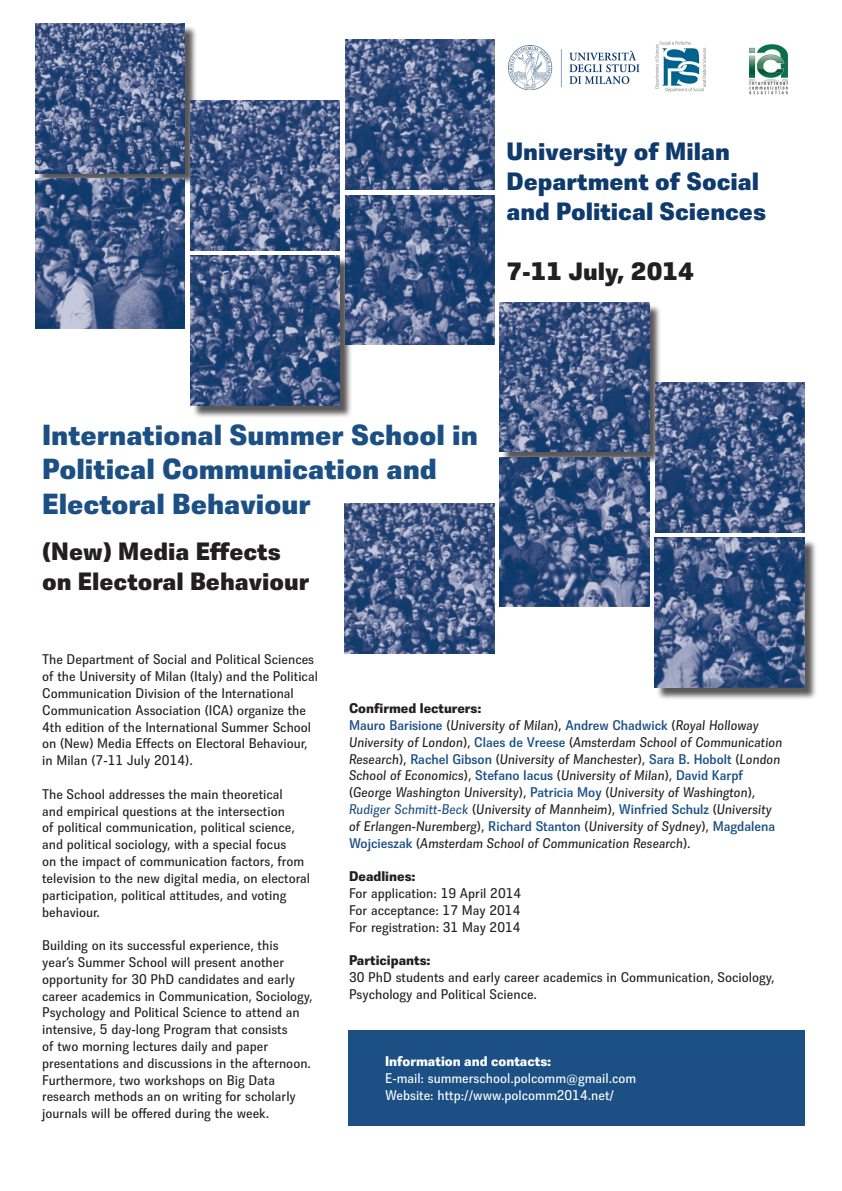
<style>
.page{position:relative;width:842px;height:1191px;background:#fff}
.page>*{position:absolute;margin:0;border:0;box-sizing:border-box;transform-origin:0 0}
.t1{font:700 expanded 29px "Trilon";color:#1c5085}
.t2{font:700 expanded 25px/30px "Trilon";color:#0f3a6d}
.t3{font:700 expanded 25px "Trilon";color:#231f20}
.t4{font:14px/16.8px "Trilon";color:#231f20}
.t5{font:italic 14px/16.8px "Trilon";color:#231f20}
.t6{font:14px "Trilon";color:#fff}
.t7{font:700 14px "Trilon";color:#231f20}
.t8{font:700 14px "Trilon";color:#fff}
.s1{font-weight:500;font-style:normal;color:#1c5085}
.s2{font-style:normal}
.s3{color:#1c5085}
</style>
<div class="page">
<img style="left:344px;top:503px;width:150px;height:150px">
<div style="left:501px;top:304px;width:161px;height:160px;background:#231f20;opacity:.75"></div>
<img style="left:500px;top:302px;width:149px;height:150px">
<img style="left:655px;top:382px;width:150px;height:150px">
<img style="left:500px;top:457px;width:149px;height:150px">
<div style="left:656px;top:539px;width:161px;height:161px;background:#231f20;opacity:.75"></div>
<img style="left:655px;top:538px;width:149px;height:149px">
<div style="left:37px;top:25px;width:160px;height:160px;background:#231f20;opacity:.75"></div>
<img style="left:35px;top:23px;width:150px;height:150px">
<img style="left:190px;top:101px;width:150px;height:149px">
<img style="left:345px;top:40px;width:150px;height:149px">
<img style="left:35px;top:179px;width:150px;height:149px">
<div style="left:192px;top:257px;width:160px;height:161px;background:#231f20;opacity:.75"></div>
<img style="left:190px;top:256px;width:150px;height:149px">
<img style="left:346px;top:195px;width:148px;height:150px">
<img style="left:749px;top:44px;width:39px;height:51px">
<img style="left:655px;top:42px;width:50px;height:49px">
<img style="left:508px;top:45px;width:132px;height:44px">
<div style="left:349px;top:1030px;width:456px;height:95px;background:#1c5085"></div>
<p class="t2" style="left:506px;top:136px;width:225px">University of Milan</p>
<p class="t2" style="left:506px;top:166px;width:261px">Department of Social and Political Sciences</p>
<p class="t3" style="left:506px;top:254px;width:189px">7-11 July, 2014</p>
<p class="t1" style="left:42px;top:414px;width:437px">International Summer School in</p>
<p class="t1" style="left:42px;top:449px;width:396px">Political Communication and</p>
<p class="t1" style="left:42px;top:483px;width:270px">Electoral Behaviour</p>
<p class="t3" style="left:42px;top:534px;width:240px">(New) Media Effects</p>
<p class="t3" style="left:42px;top:564px;width:269px">on Electoral Behaviour</p>
<p class="t4" style="left:42px;top:651px;width:277px">The Department of Social and Political Sciences of the University of Milan (Italy) and the Political Communication Division of the International Communication Association (ICA) organize the 4th edition of the International Summer School on (New) Media Effects on Electoral Behaviour,</p>
<p class="t4" style="left:42px;top:752px;width:152px">in Milan (7-11 July 2014).</p>
<p class="t4" style="left:42px;top:785px;width:269px">The School addresses the main theoretical<br>and empirical questions at the intersection<br>of political communication, political science, and political sociology, with a special focus<br>on the impact of communication factors, from television to the new digital media, on electoral participation, political attitudes, and voting behaviour.</p>
<p class="t4" style="left:42px;top:937px;width:272px">Building on its successful experience, this year’s Summer School will present another opportunity for 30 PhD candidates and early career academics in Communication, Sociology, Psychology and Political Science to attend an intensive, 5 day-long Program that consists<br>of two morning lectures daily and paper presentations and discussions in the afternoon.<br>Furthermore, two workshops on Big Data research methods an on writing for scholarly journals will be offered during the week.</p>
<p class="t7" style="left:349px;top:698px;width:134px">Confirmed lecturers:</p>
<p class="t5" style="left:349px;top:716px;width:435px"><span class="s1">Mauro Barisione</span> <span class="s2">(</span>University of Milan<span class="s2">),</span> <span class="s1">Andrew Chadwick</span> <span class="s2">(</span>Royal Holloway University of London<span class="s2">),</span> <span class="s1">Claes de Vreese</span> <span class="s2">(</span>Amsterdam School of Communication Research<span class="s2">),</span> <span class="s1">Rachel Gibson</span> <span class="s2">(</span>University of Manchester<span class="s2">),</span> <span class="s1">Sara B. Hobolt</span> <span class="s2">(</span>London School of Economics<span class="s2">),</span> <span class="s1">Stefano Iacus</span> <span class="s2">(</span>University of Milan<span class="s2">),</span> <span class="s1">David Karpf </span><span class="s2">(</span>George Washington University<span class="s2">),</span> <span class="s1">Patricia Moy</span> <span class="s2">(</span>University of Washington<span class="s2">), </span><span class="s3">Rudiger Schmitt-Beck</span> <span class="s2">(</span>University of Mannheim<span class="s2">),</span> <span class="s1">Winfried Schulz</span> <span class="s2">(</span>University of Erlangen-Nuremberg<span class="s2">),</span> <span class="s1">Richard Stanton</span> <span class="s2">(</span>University of Sydney<span class="s2">),</span> <span class="s1">Magdalena Wojcieszak</span> <span class="s2">(</span>Amsterdam School of Communication Research<span class="s2">).</span></p>
<p class="t7" style="left:349px;top:866px;width:68px">Deadlines:</p>
<p class="t4" style="left:349px;top:884px;width:174px">For application: 19 April 2014</p>
<p class="t4" style="left:349px;top:901px;width:173px">For acceptance: 17 May 2014</p>
<p class="t4" style="left:349px;top:918px;width:173px">For registration: 31 May 2014</p>
<p class="t7" style="left:349px;top:950px;width:83px">Participants:</p>
<p class="t4" style="left:349px;top:968px;width:427px">30 PhD students and early career academics in Communication, Sociology,<br>Psychology and Political Science.</p>
<p class="t8" style="left:385px;top:1051px;width:168px">Information and contacts:</p>
<p class="t6" style="left:385px;top:1069px;width:253px">E-mail: summerschool.polcomm@gmail.com</p>
<p class="t6" style="left:385px;top:1086px;width:231px">Website: http://www.polcomm2014.net/</p>
</div>
